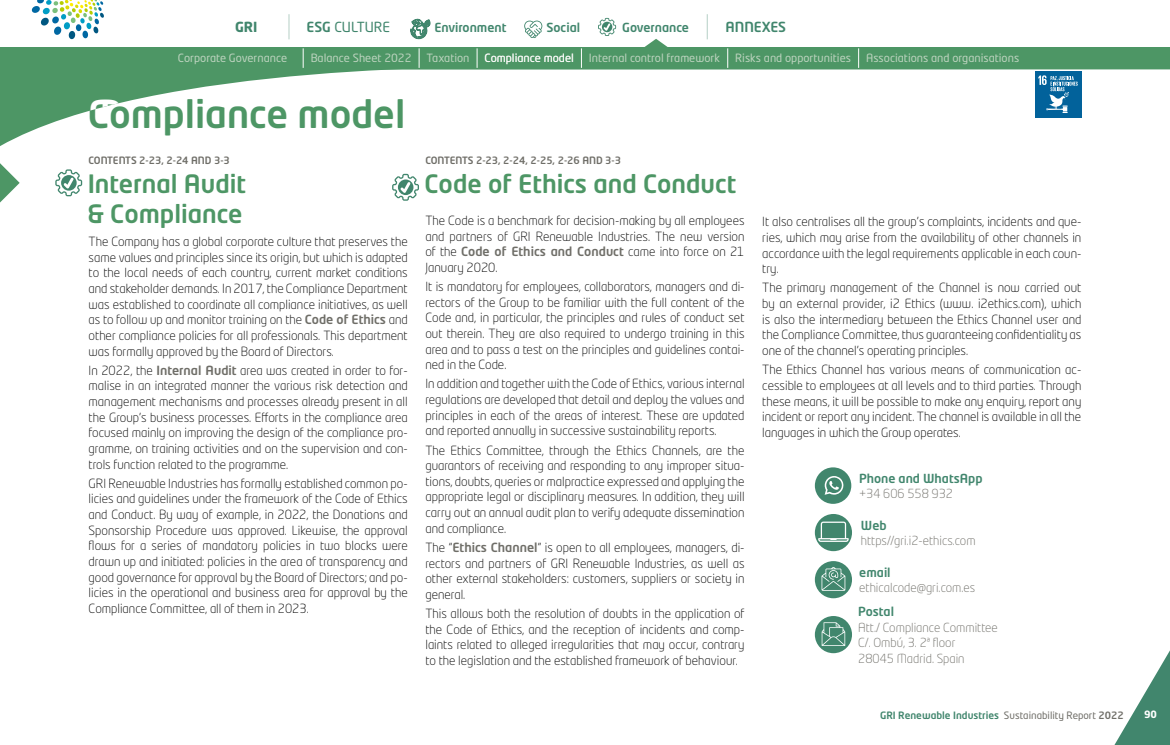
<style>
.page{position:relative;width:1170px;height:745px;background:#fff}
.page>*{position:absolute;margin:0;border:0;box-sizing:border-box;transform-origin:0 0}
.t1{font:500 37.88px "Neo Tech Std";color:#4d9665}
.t2{font:500 37.88px "Neo Tech Std";color:#fff}
.t3{font:500 25px/30px "Neo Tech Std";color:#4d9665}
.t4{font:13.75px "Neo Tech Std";color:#41866d}
.t5{font:500 13.75px "Neo Tech Std";color:#41866d}
.t6{font:700 13.75px "Neo Tech Std";color:#41866d}
.t7{font:300 12.5px/15.6px "Neo Tech Std";color:#000;text-align:justify}
.t8{font:300 12.38px/15.5px "Neo Tech Std";color:#6f6e68}
.t9{font:500 12.38px "Neo Tech Std";color:#41866d}
.t10{font:11.25px "Neo Tech Std";color:#bcd3be}
.t11{font:11.25px "Neo Tech Std";color:#fff}
.t12{font:500 10px "Neo Tech Std";color:#6f6e68}
.t13{font:500 10px "Neo Tech Std";color:#41866d}
.t14{font:700 10px "Neo Tech Std";color:#fff}
.s1{font-weight:500}
.s2{font-weight:500;color:#6f6e68}
.s3{font-weight:400;color:#6f6e68}
.s4{color:#6f6e68}
</style>
<div class="page">
<svg style="left:0;top:163px;width:20px;height:39px"></svg>
<svg style="left:0;top:70px;width:380px;height:76px"></svg>
<svg style="left:55px;top:169px;width:27px;height:27px"></svg>
<div style="left:1034px;top:72px;width:47px;height:46px;background:#02629b"></div>
<svg style="left:1038px;top:75px;width:39px;height:38px"></svg>
<svg style="left:392px;top:174px;width:27px;height:26px"></svg>
<svg style="left:814px;top:560px;width:38px;height:38px"></svg>
<svg style="left:821px;top:566px;width:24px;height:24px"></svg>
<svg style="left:814px;top:513px;width:38px;height:38px"></svg>
<svg style="left:818px;top:521px;width:30px;height:20px"></svg>
<svg style="left:814px;top:615px;width:38px;height:37px"></svg>
<svg style="left:821px;top:622px;width:24px;height:23px"></svg>
<div style="left:814px;top:467px;width:37px;height:36px;background:#41866d;border-radius:50%"></div>
<svg style="left:824px;top:476px;width:20px;height:18px"></svg>
<div style="left:0;top:0;width:1169px;height:70px;background:#4d9665"></div>
<div style="left:0;top:0;width:1169px;height:46px;background:#fff"></div>
<svg style="left:643px;top:39px;width:26px;height:8px"></svg>
<svg style="left:581px;top:48px;width:1px;height:20px"></svg>
<svg style="left:418px;top:48px;width:1px;height:20px"></svg>
<svg style="left:303px;top:48px;width:1px;height:20px"></svg>
<svg style="left:727px;top:48px;width:1px;height:20px"></svg>
<svg style="left:858px;top:48px;width:1px;height:20px"></svg>
<svg style="left:476px;top:48px;width:1px;height:20px"></svg>
<svg style="left:32px;top:0;width:72px;height:39px"></svg>
<svg style="left:288px;top:14px;width:1px;height:25px"></svg>
<svg style="left:706px;top:14px;width:1px;height:25px"></svg>
<svg style="left:410px;top:19px;width:20px;height:20px"></svg>
<svg style="left:524px;top:20px;width:18px;height:18px"></svg>
<svg style="left:598px;top:18px;width:18px;height:18px"></svg>
<svg style="left:1115px;top:652px;width:54px;height:92px"></svg>
<p class="t6" style="left:235px;top:18px;width:24px">GRI</p>
<p class="t4" style="left:306px;top:19px;width:85px"><span class="s1">ESG</span> CULTURE</p>
<p class="t9" style="left:434px;top:20px;width:74px">Environment</p>
<p class="t9" style="left:546px;top:20px;width:35px">Social</p>
<p class="t9" style="left:622px;top:20px;width:68px">Governance</p>
<p class="t5" style="left:725px;top:19px;width:62px">ANNEXES</p>
<p class="t11" style="left:484px;top:51px;width:91px">Compliance model</p>
<p class="t10" style="left:178px;top:51px;width:111px">Corporate Governance</p>
<p class="t10" style="left:311px;top:51px;width:102px">Balance Sheet 2022</p>
<p class="t10" style="left:426px;top:51px;width:44px">Taxation</p>
<p class="t10" style="left:589px;top:51px;width:133px">Internal control framework</p>
<p class="t10" style="left:735px;top:51px;width:117px">Risks and opportunities</p>
<p class="t10" style="left:866px;top:51px;width:155px">Associations and organisations</p>
<h1 class="t1" style="left:88px;top:90px;width:319px">Compliance model</h1>
<p class="t12" style="left:89px;top:154px;width:143px">CONTENTS 2-23, 2-24 AND 3-3</p>
<h1 class="t2" style="left:88px;top:90px;width:37px">M</h1>
<h2 class="t3" style="left:88px;top:168px;width:160px">Internal Audit &amp; Compliance</h2>
<p class="t7" style="left:89px;top:233px;width:320px">The Company has a global corporate culture that preserves the same values and principles since its origin, but which is adapted to the local needs of each country, current market conditions and stakeholder demands. In 2017, the Compliance Department was established to coordinate all compliance initiatives, as well as to follow up and monitor training on the <span class="s2">Code of Ethics</span> and other compliance policies for all professionals. This department was formally approved by the Board of Directors.</p>
<p class="t7" style="left:89px;top:362px;width:320px">In 2022, the <span class="s2">Internal Audit</span> area was created in order to for&shy;malise in an integrated manner the various risk detection and management mechanisms and processes already present in all the Group’s business processes. Efforts in the compliance area focused mainly on improving the design of the compliance pro&shy;gramme, on training activities and on the supervision and con&shy;trols function related to the programme.</p>
<p class="t7" style="left:89px;top:475px;width:320px">GRI Renewable Industries has formally established common po&shy;licies and guidelines under the framework of the Code of Ethics and Conduct. By way of example, in 2022, the Donations and Sponsorship Procedure was approved. Likewise, the approval flows for a series of mandatory policies in two blocks were drawn up and initiated: policies in the area of transparency and good governance for approval by the Board of Directors; and po&shy;licies in the operational and business area for approval by the Compliance Committee, all of them in 2023.</p>
<p class="t12" style="left:425px;top:154px;width:197px">CONTENTS 2-23, 2-24, 2-25, 2-26 AND 3-3</p>
<h2 class="t3" style="left:424px;top:168px;width:313px">Code of Ethics and Conduct</h2>
<p class="t7" style="left:425px;top:212px;width:320px">The Code is a benchmark for decision-making by all employees and partners of GRI Renewable Industries. The new version of the <span class="s2">Code of Ethics and Conduct</span> came into force on 21<br>January 2020.</p>
<p class="t7" style="left:425px;top:278px;width:320px">It is mandatory for employees, collaborators, managers and di&shy;rectors of the Group to be familiar with the full content of the Code and, in particular, the principles and rules of conduct set out therein. They are also required to undergo training in this area and to pass a test on the principles and guidelines contai&shy;ned in the Code.</p>
<p class="t7" style="left:425px;top:375px;width:320px">In addition and together with the Code of Ethics, various internal regulations are developed that detail and deploy the values and principles in each of the areas of interest. These are updated and reported annually in successive sustainability reports.</p>
<p class="t7" style="left:425px;top:442px;width:320px">The Ethics Committee, through the Ethics Channels, are the guarantors of receiving and responding to any improper situa&shy;tions, doubts, queries or malpractice expressed and applying the appropriate legal or disciplinary measures. In addition, they will carry out an annual audit plan to verify adequate dissemination and compliance.</p>
<p class="t7" style="left:425px;top:539px;width:320px">The “<span class="s2">Ethics Channel</span>” is open to all employees, managers, di&shy;rectors and partners of GRI Renewable Industries, as well as other external stakeholders: customers, suppliers or society in general.</p>
<p class="t7" style="left:425px;top:605px;width:320px">This allows both the resolution of doubts in the application of the Code of Ethics, and the reception of incidents and comp&shy;laints related to alleged irregularities that may occur, contrary to the legislation and the established framework of behaviour.</p>
<p class="t7" style="left:762px;top:214px;width:320px">It also centralises all the group’s complaints, incidents and que&shy;ries, which may arise from the availability of other channels in accordance with the legal requirements applicable in each coun&shy;try.</p>
<p class="t7" style="left:762px;top:280px;width:320px">The primary management of the Channel is now carried out by an external provider, i2 Ethics (www. i2ethics.com), which is also the intermediary between the Ethics Channel user and the Compliance Committee, thus guaranteeing confidentiality as one of the channel’s operating principles.</p>
<p class="t7" style="left:762px;top:361px;width:320px">The Ethics Channel has various means of communication ac&shy;cessible to employees at all levels and to third parties. Through these means, it will be possible to make any enquiry, report any incident or report any incident. The channel is available in all the languages in which the Group operates.</p>
<p class="t9" style="left:859px;top:470px;width:125px">Phone and WhatsApp</p>
<p class="t8" style="left:859px;top:485px;width:95px">+34 606 558 932</p>
<p class="t9" style="left:860px;top:517px;width:27px">Web</p>
<p class="t8" style="left:860px;top:532px;width:116px">https//gri.i2-ethics.com</p>
<p class="t9" style="left:859px;top:564px;width:33px">email</p>
<p class="t8" style="left:859px;top:579px;width:117px">ethicalcode@gri.com.es</p>
<p class="t9" style="left:858px;top:603px;width:37px">Postal</p>
<p class="t8" style="left:858px;top:618px;width:141px">Att./ Compliance Committee<br>C/. Ombú, 3. 2ª floor<br>28045 Madrid. Spain</p>
<p class="t13" style="left:879px;top:708px;width:245px">GRI Renewable Industries <span class="s3">Sustainability Report</span> <span class="s4">2022</span></p>
<p class="t14" style="left:1143px;top:707px;width:14px">90</p>
</div>
